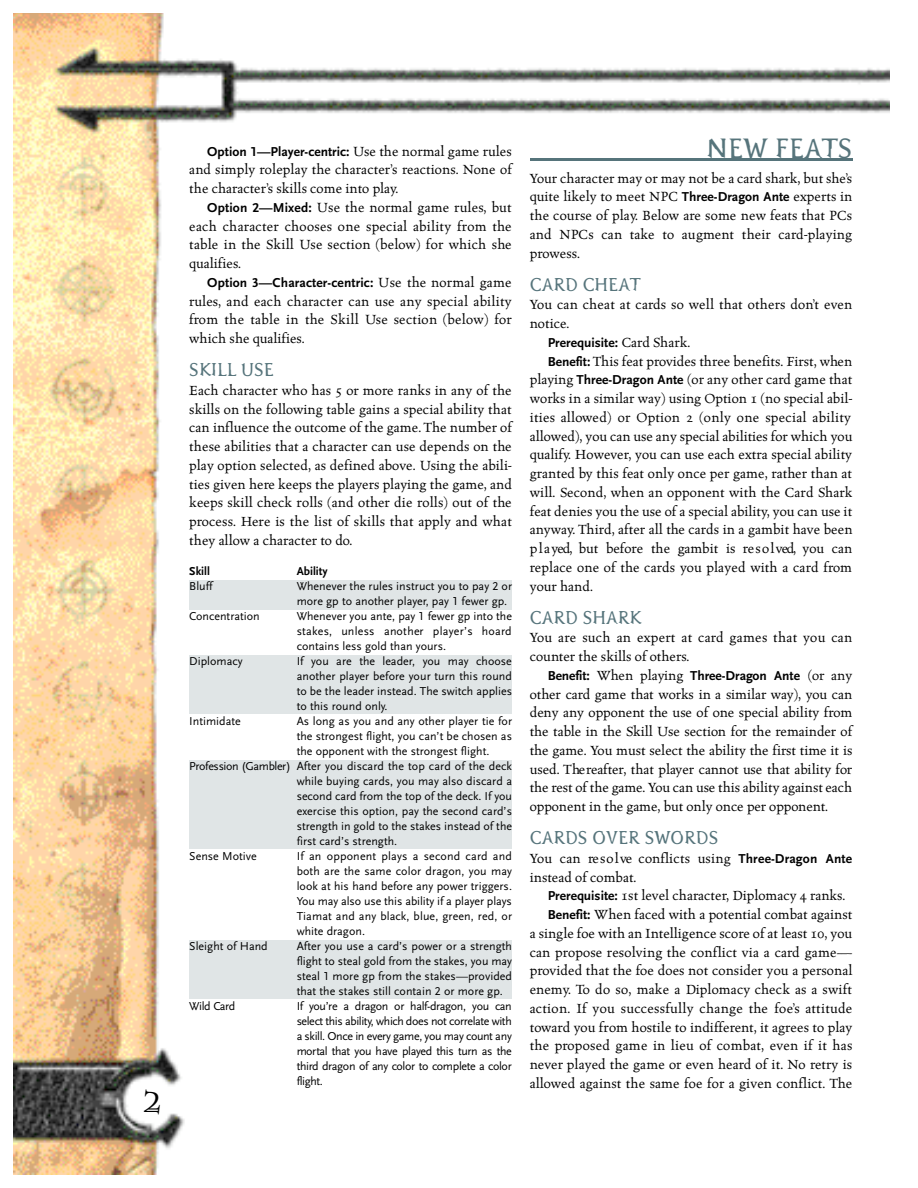
<style>
.page{position:relative;width:918px;height:1188px;background:#fff}
.page>*{position:absolute;margin:0;border:0;box-sizing:border-box;transform-origin:0 0}
.t1{font:34.5px "Alchemy Gold A24";color:#000}
.t2{font:27px "Pterra dactyl";color:#56747b}
.t3{font:18px "Pterra dactyl";color:#56747b}
.t4{font:15px/18.8px "Celestia Antiqua";letter-spacing:.005em;color:#000;text-align:justify}
.t5{font:700 13.5px "Scala Sans LF";color:#000}
.t6{font:12px/15px "Scala Sans LF";color:#000;text-align:justify}
.t7{font:700 12px "Scala Sans LF";color:#000}
.s1{font-family:"Celestia Antiqua";font-weight:400;font-size:15px}
.s2{font-family:"Scala Sans LF";font-weight:700;font-size:13.5px}
</style>
<div class="page">
<img style="left:14px;top:14px;width:876px;height:1161px">
<div style="left:189px;top:580px;width:323px;height:30px;background:#e0e5e6"></div>
<div style="left:189px;top:656px;width:323px;height:58px;background:#e0e5e6"></div>
<div style="left:189px;top:760px;width:323px;height:89px;background:#e0e5e6"></div>
<div style="left:189px;top:940px;width:323px;height:59px;background:#e0e5e6"></div>
<hr style="left:530px;top:159px;width:322px;height:2px;background:#56747b">
<h1 class="t1" style="left:142px;top:1085px;width:22px">2</h1>
<p class="t5" style="left:207px;top:146px;width:306px">Option 1—Player-centric: <span class="s1">Use the normal game rules</span></p>
<p class="t4" style="left:189px;top:161px;width:324px">and simply roleplay the character’s reactions. None of the character’s skills come into play.</p>
<p class="t4" style="left:189px;top:199px;width:324px;text-indent:18px"><span class="s2">Option 2—Mixed:</span> Use the normal game rules, but each character chooses one special ability from the table in the Skill Use section (below) for which she qualifies.</p>
<p class="t5" style="left:207px;top:277px;width:306px">Option 3—Character-centric: <span class="s1">Use the normal game</span></p>
<p class="t4" style="left:189px;top:292px;width:324px">rules, and each character can use any special ability from the table in the Skill Use section (below) for which she qualifies.</p>
<p class="t3" style="left:189px;top:363px;width:86px">SKILL USE</p>
<p class="t4" style="left:189px;top:382px;width:324px">Each character who has 5 or more ranks in any of the skills on the following table gains a special ability that can influence the outcome of the game. The number of these abilities that a character can use depends on the play option selected, as defined above. Using the abili&shy;ties given here keeps the players playing the game, and keeps skill check rolls (and other die rolls) out of the process. Here is the list of skills that apply and what they allow a character to do.</p>
<p class="t7" style="left:189px;top:566px;width:22px">Skill</p>
<p class="t7" style="left:297px;top:566px;width:33px">Ability</p>
<p class="t6" style="left:189px;top:579px;width:25px">Bluff</p>
<p class="t6" style="left:297px;top:579px;width:217px">Whenever the rules instruct you to pay 2 or more gp to another player, pay 1 fewer gp.</p>
<p class="t6" style="left:189px;top:609px;width:72px">Concentration</p>
<p class="t6" style="left:297px;top:609px;width:217px">Whenever you ante, pay 1 fewer gp into the stakes, unless another player’s hoard contains less gold than yours.</p>
<p class="t6" style="left:189px;top:654px;width:55px">Diplomacy</p>
<p class="t6" style="left:297px;top:654px;width:217px">If you are the leader, you may choose another player before your turn this round to be the leader instead. The switch applies to this round only.</p>
<p class="t6" style="left:189px;top:714px;width:53px">Intimidate</p>
<p class="t6" style="left:297px;top:714px;width:217px">As long as you and any other player tie for</p>
<p class="t6" style="left:297px;top:729px;width:217px">the strongest flight, you can’t be chosen as</p>
<p class="t6" style="left:297px;top:744px;width:194px">the opponent with the strongest flight.</p>
<p class="t6" style="left:189px;top:759px;width:324px">Profession (Gambler) After you discard the top card of the deck</p>
<p class="t6" style="left:297px;top:774px;width:217px">while buying cards, you may also discard a</p>
<p class="t6" style="left:297px;top:789px;width:217px">second card from the top of the deck. If you</p>
<p class="t6" style="left:297px;top:804px;width:217px">exercise this option, pay the second card’s</p>
<p class="t6" style="left:297px;top:819px;width:217px">strength in gold to the stakes instead of the</p>
<p class="t6" style="left:297px;top:834px;width:102px">first card’s strength.</p>
<p class="t6" style="left:189px;top:849px;width:69px">Sense Motive</p>
<p class="t6" style="left:297px;top:849px;width:217px">If an opponent plays a second card and both are the same color dragon, you may look at his hand before any power triggers.<br>You may also use this ability if a player plays Tiamat and any black, blue, green, red, or white dragon.</p>
<p class="t6" style="left:189px;top:939px;width:80px">Sleight of Hand</p>
<p class="t6" style="left:297px;top:939px;width:217px">After you use a card’s power or a strength flight to steal gold from the stakes, you may steal 1 more gp from the stakes—provided that the stakes still contain 2 or more gp.</p>
<p class="t6" style="left:189px;top:999px;width:48px">Wild Ca rd</p>
<p class="t6" style="left:297px;top:999px;width:217px">If you’re a dragon or half-dragon, you can select this ability, which does not correlate with a skill. Once in every game, you may count any mortal that you have played this turn as the third dragon of any color to complete a color flig h t.</p>
<h2 class="t2" style="left:707px;top:139px;width:147px">NEW FEATS</h2>
<p class="t4" style="left:530px;top:169px;width:324px">Your character may or may not be a card shark, but she’s quite likely to meet NPC <span class="s2">Three-Dragon Ante</span> experts in the course of play. Below are some new feats that PCs and NPCs can take to augment their card-p la y in g prowess.</p>
<p class="t3" style="left:530px;top:278px;width:112px">CARD CHEAT</p>
<p class="t4" style="left:530px;top:296px;width:324px">You can cheat at cards so well that others don’t even notice.</p>
<p class="t5" style="left:548px;top:337px;width:144px">Prerequisite: <span class="s1">Card Shark.</span></p>
<p class="t4" style="left:530px;top:352px;width:324px;text-indent:18px"><span class="s2">Benefit:</span> This feat provides three benefits. First, when playing <span class="s2">Three-Dragon Ante</span> (or any other card game that works in a similar way) using Option 1 (no special abil&shy;ities allowed) or Option 2 (only one special ability allowed), you can use any special abilities for which you qualify. However, you can use each extra special ability granted by this feat only once per game, rather than at will. Second, when an opponent with the Card Shark feat denies you the use of a special ability, you can use it anyway. Third, after all the cards in a gambit have been p l a yed, but before the gambit is re s o l ved, you can replace one of the cards you played with a card from your hand.</p>
<p class="t3" style="left:530px;top:611px;width:113px">CARD SHARK</p>
<p class="t4" style="left:530px;top:629px;width:324px">You are such an expert at card games that you can counter the skills of others.</p>
<p class="t5" style="left:548px;top:670px;width:306px">B e n e fit: <span class="s1">W hen playing</span> Three-Dragon Ante <span class="s1">(or any</span></p>
<p class="t4" style="left:530px;top:685px;width:324px">o t her card game that works in a similar way), you can deny any opponent the use of one special ability fro m t he table in the Skill Use section for the remainder of t he game. You must select the ability the first time it is used. T he re a f t e r, that player cannot use that ability for t he rest of the game. You can use this ability against each o p p o n e nt in the game, but only once per opponent .</p>
<p class="t3" style="left:530px;top:831px;width:190px">CARDS OVER SWORDS</p>
<p class="t4" style="left:530px;top:850px;width:324px">You can re s o l ve conflicts using <span class="s2">Three-Dragon Ante </span>instead of combat.</p>
<p class="t4" style="left:548px;top:887px;width:299px"><span class="s2">Prerequisite:</span> 1st level character, Diplomacy 4 ranks.</p>
<p class="t4" style="left:548px;top:906px;width:306px"><span class="s2">Benefit:</span> When faced with a potential combat against</p>
<p class="t4" style="left:530px;top:925px;width:324px">a single foe with an Intelligence score of at least 10, you</p>
<p class="t4" style="left:530px;top:943px;width:324px">can propose resolving the conflict via a card game—</p>
<p class="t4" style="left:530px;top:962px;width:324px">provided that the foe does not consider you a personal</p>
<p class="t4" style="left:530px;top:981px;width:324px">enemy. To do so, make a Diplomacy check as a swift</p>
<p class="t4" style="left:530px;top:1000px;width:324px">action. If you successfully change the foe’s attitude</p>
<p class="t4" style="left:530px;top:1018px;width:324px">toward you from hostile to indifferent, it agrees to play</p>
<p class="t4" style="left:530px;top:1037px;width:324px">the proposed game in lieu of combat, even if it has</p>
<p class="t4" style="left:530px;top:1056px;width:324px">never played the game or even heard of it. No retry is</p>
<p class="t4" style="left:530px;top:1075px;width:324px">allowed against the same foe for a given conflict. The</p>
</div>
